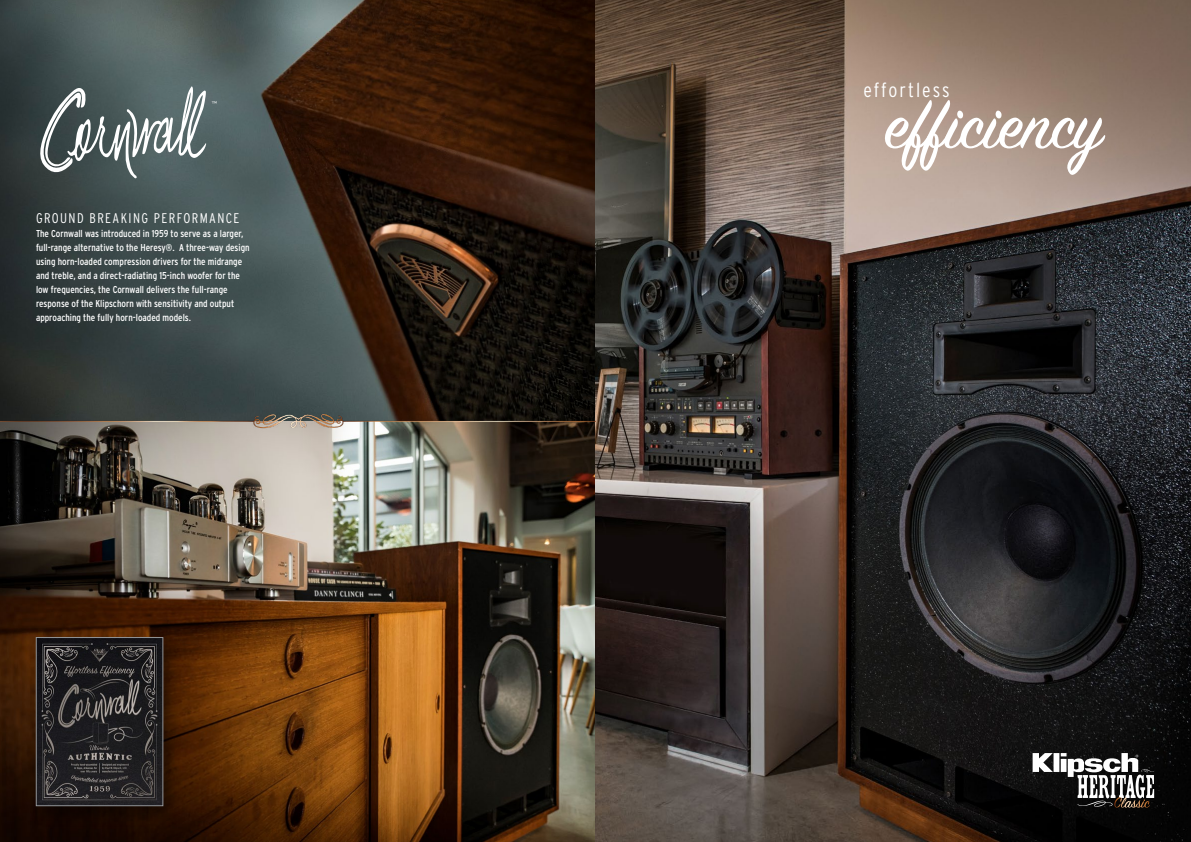
<style>
.page{position:relative;width:1191px;height:842px;background:#fff}
.page>*{position:absolute;margin:0;border:0;box-sizing:border-box;transform-origin:0 0}
.t1{font:75px "Sign Painter House Script";color:#fff}
.t2{font:300 condensed 20px "Interstate";letter-spacing:.1em;color:#fff}
.t3{font:300 condensed 14px "Interstate";letter-spacing:.1em;color:#fff}
.t4{font:12px "Minion Pro";color:#fff}
.t5{font:condensed 10px/14px "Interstate";color:#fff}
</style>
<div class="page">
<img style="left:0;top:0;width:1191px;height:842px">
<img style="left:0;top:392px;width:595px;height:54px">
<svg style="left:1032px;top:753px;width:122px;height:55px"></svg>
<svg style="left:40px;top:86px;width:166px;height:92px;background:#6d797a"></svg>
<div style="left:29px;top:634px;width:153px;height:194px;background:#000;opacity:.45"></div>
<img style="left:38px;top:639px;width:123px;height:165px">
<div style="left:36px;top:637px;width:127px;height:169px;border:1px solid #939598"></div>
<p class="t4" style="left:212px;top:97px;width:7px">™</p>
<h3 class="t3" style="left:36px;top:210px;width:205px">GROUND BREAKING PERFORMANCE</h3>
<p class="t5" style="left:36px;top:227px;width:215px">The Cornwall was introduced in 1959 to serve as a larger, full-range alternative to the Heresy®. A three-way design using horn-loaded compression drivers for the midrange and treble, and a direct-radiating 15-inch woofer for the low frequencies, the Cornwall delivers the full-range response of the Klipschorn with sensitivity and output approaching the fully horn-loaded models.</p>
<h2 class="t2" style="left:863px;top:79px;width:88px">effortless</h2>
<h1 class="t1" style="left:884px;top:79px;width:220px">efficiency</h1>
</div>
